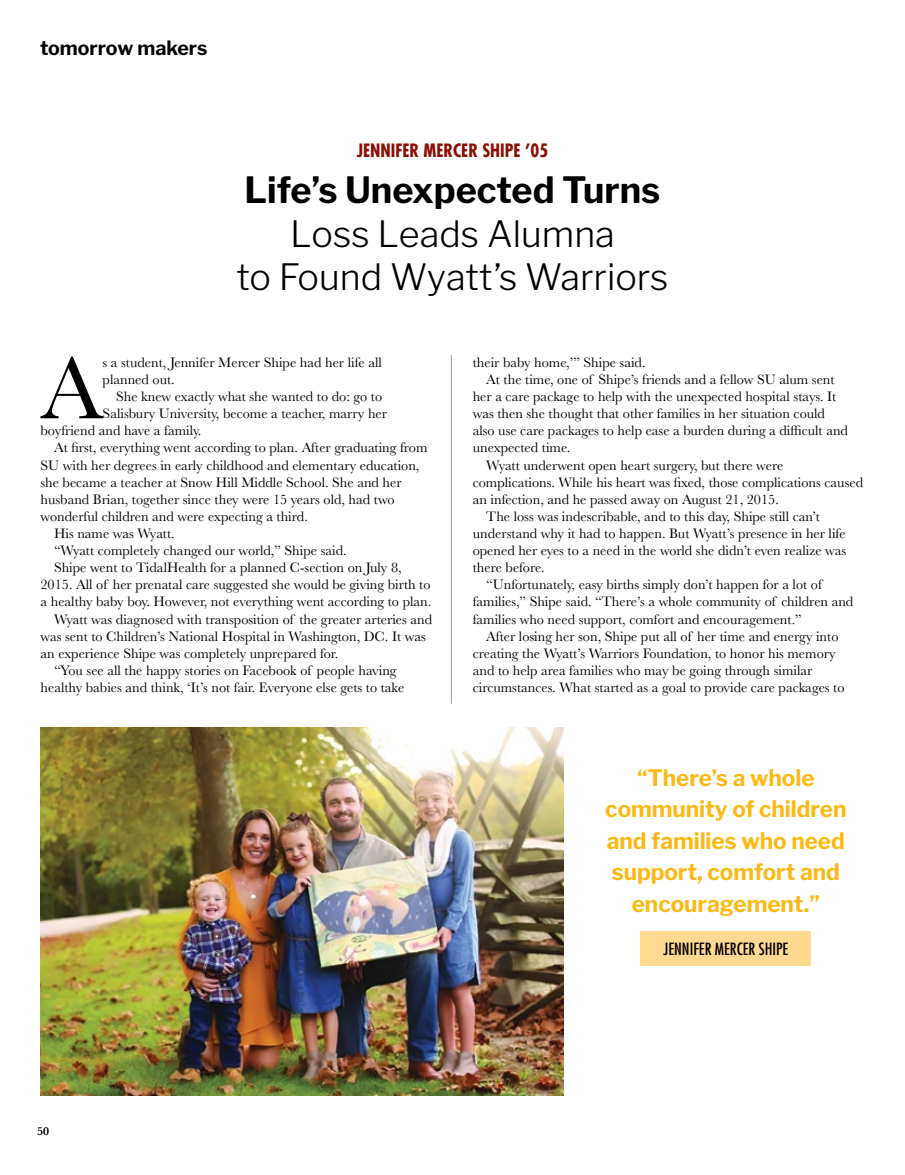
<style>
.page{position:relative;width:905px;height:1175px;background:#fff}
.page>*{position:absolute;margin:0;border:0;box-sizing:border-box;transform-origin:0 0}
.t1{font:91.8px "Baskerville";color:#000}
.t2{font:300 36px/43.2px "Libre Franklin";color:#000;text-align:center}
.t3{font:700 36px "Libre Franklin";color:#000}
.t4{font:700 22.5px/31.5px "Libre Franklin";color:#fdb913;text-align:center}
.t5{font:700 19.5px "Libre Franklin";color:#000}
.t6{font:700 condensed 18px "Futura Com";color:#8b0f04}
.t7{font:500 condensed 16.5px "Futura Com";color:#000}
.t8{font:14.25px/17.1px "Baskerville";color:#000}
.t9{font:600 12px "Baskerville";color:#000}
</style>
<div class="page">
<img style="left:40px;top:727px;width:523px;height:368px">
<div style="left:640px;top:931px;width:171px;height:35px;background:#ffd990"></div>
<hr style="left:451px;top:355px;width:1px;height:348px;background:#9d9fa2">
<p class="t5" style="left:40px;top:36px;width:169px">tomorrow makers</p>
<p class="t6" style="left:357px;top:139px;width:193px">JENNIFER MERCER SHIPE ’05</p>
<p class="t3" style="left:244px;top:169px;width:417px">Life’s Unexpected Turns</p>
<p class="t2" style="left:236px;top:212px;width:433px">Loss Leads Alumna<br>to Found Wyatt’s Warriors</p>
<p class="t1" style="left:40px;top:330px;width:64px">A</p>
<p class="t8" style="left:103px;top:354px;width:281px">s a student, Jennifer Mercer Shipe had her life all planned out.</p>
<p class="t8" style="left:116px;top:388px;width:267px">She knew exactly what she wanted to do: go to</p>
<p class="t8" style="left:103px;top:405px;width:286px">Salisbury University, become a teacher, marry her</p>
<p class="t8" style="left:40px;top:422px;width:162px">boyfriend and have a family.</p>
<p class="t8" style="left:40px;top:439px;width:388px;text-indent:14px">At first, everything went according to plan. After graduating from SU with her degrees in early childhood and elementary education, she became a teacher at Snow Hill Middle School. She and her husband Brian, together since they were 15 years old, had two wonderful children and were expecting a third.</p>
<p class="t8" style="left:54px;top:525px;width:122px">His name was Wyatt.</p>
<p class="t8" style="left:54px;top:542px;width:294px">“Wyatt completely changed our world,” Shipe said.</p>
<p class="t8" style="left:40px;top:559px;width:392px;text-indent:14px">Shipe went to TidalHealth for a planned C-section on July 8,<br>2015. All of her prenatal care suggested she would be giving birth to a healthy baby boy. However, not everything went according to plan.</p>
<p class="t8" style="left:40px;top:610px;width:393px;text-indent:14px">Wyatt was diagnosed with transposition of the greater arteries and was sent to Children’s National Hospital in Washington, DC. It was an experience Shipe was completely unprepared for.</p>
<p class="t8" style="left:40px;top:662px;width:365px;text-align:center">“You see all the happy stories on Facebook of people having healthy babies and think, ‘It’s not fair. Everyone else gets to take</p>
<p class="t8" style="left:472px;top:354px;width:174px">their baby home,’” Shipe said.</p>
<p class="t8" style="left:472px;top:371px;width:377px;text-indent:14px">At the time, one of Shipe’s friends and a fellow SU alum sent her a care package to help with the unexpected hospital stays. It was then she thought that other families in her situation could also use care packages to help ease a burden during a difficult and unexpected time.</p>
<p class="t8" style="left:472px;top:456px;width:392px;text-indent:14px">Wyatt underwent open heart surgery, but there were complications. While his heart was fixed, those complications caused an infection, and he passed away on August 21, 2015.</p>
<p class="t8" style="left:472px;top:508px;width:375px;text-indent:14px">The loss was indescribable, and to this day, Shipe still can’t understand why it had to happen. But Wyatt’s presence in her life opened her eyes to a need in the world she didn’t even realize was there before.</p>
<p class="t8" style="left:472px;top:576px;width:382px;text-indent:14px">“Unfortunately, easy births simply don’t happen for a lot of families,” Shipe said. “There’s a whole community of children and families who need support, comfort and encouragement.”</p>
<p class="t8" style="left:472px;top:627px;width:373px;text-indent:14px">After losing her son, Shipe put all of her time and energy into creating the Wyatt’s Warriors Foundation, to honor his memory and to help area families who may be going through similar circumstances. What started as a goal to provide care packages to</p>
<p class="t4" style="left:605px;top:762px;width:243px">“There’s a whole community of children and families who need support, comfort and encouragement.”</p>
<p class="t7" style="left:663px;top:937px;width:126px">JENNIFER MERCER SHIPE</p>
<p class="t9" style="left:37px;top:1123px;width:13px">50</p>
</div>
